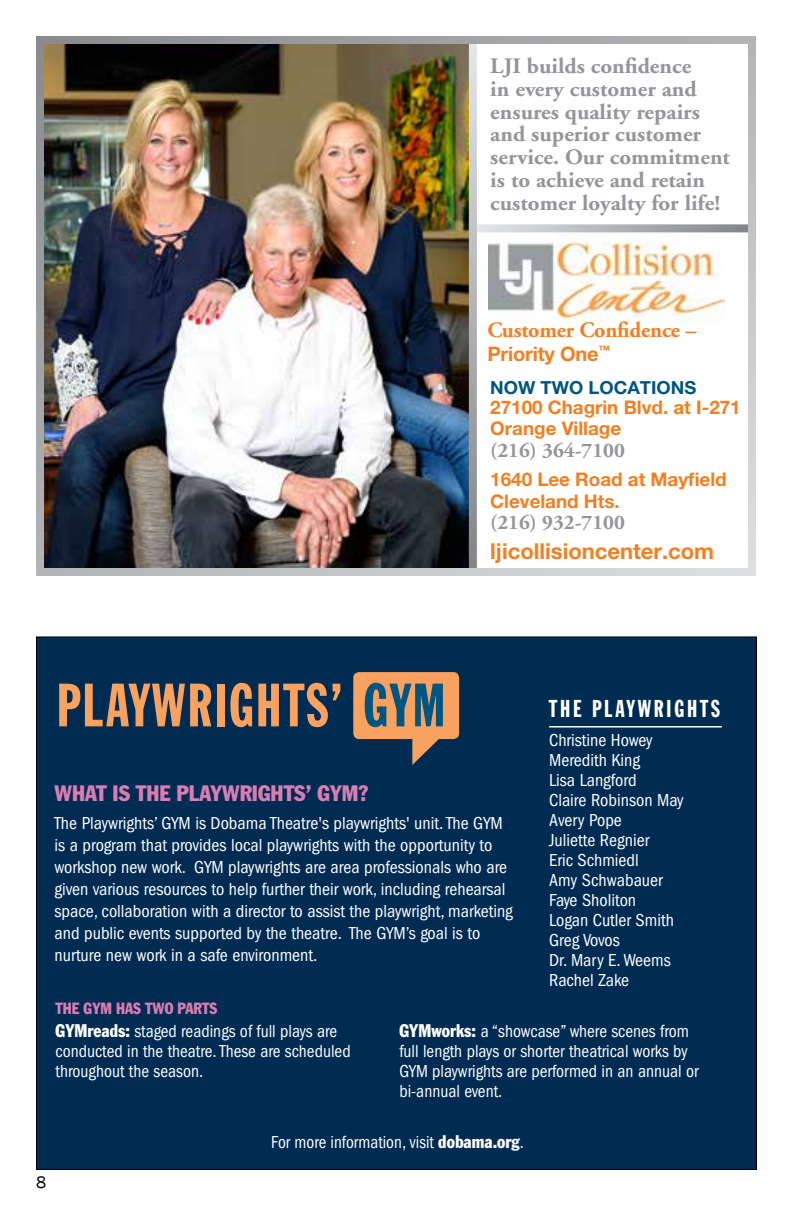
<style>
.page{position:relative;width:792px;height:1224px;background:#fff}
.page>*{position:absolute;margin:0;border:0;box-sizing:border-box;transform-origin:0 0}
.t1{font:60px "Franklin Gothic Extra Cond";letter-spacing:.04em;color:#f9a15e}
.t2{font:24px "Franklin Gothic Extra Cond";letter-spacing:.12em;color:#fff}
.t3{font:700 22px/22.8px "Adobe Garamond";color:#939598;scale:1.04 1}
.t4{font:condensed 22px "Franklin Gothic";color:#d97db3}
.t5{font:700 22px "Helvetica Neue LT Pro";color:#f57e20}
.t6{font:700 22px "Adobe Garamond";letter-spacing:-.01em;color:#f57e20}
.t7{font:700 20.8px "Adobe Garamond";color:#939598}
.t8{font:700 20px "Helvetica Neue LT Pro";letter-spacing:-.01em;color:#f57e20}
.t9{font:700 18.8px/21.6px "Helvetica Neue LT Pro";color:#f57e20}
.t10{font:condensed 18px/20px "Franklin Gothic";color:#fff}
.t11{font:condensed 18px "Franklin Gothic";color:#fff;scale:.95 1}
.t12{font:700 18px "Helvetica Neue LT Pro";color:#005581}
.t13{font:17.2px "Franklin Gothic";color:#000}
.t14{font:condensed 16px "Franklin Gothic";color:#d97db3;scale:.95 1}
.s1{color:#005581}
.s2{font-style:inherit}
</style>
<div class="page">
<div style="left:36px;top:637px;width:720px;height:533px;background:#002b53"></div>
<hr style="left:549px;top:726px;width:173px;height:2px;background:#fff">
<svg style="left:353px;top:672px;width:106px;height:93px"></svg>
<svg style="left:477px;top:224px;width:270px;height:8px"></svg>
<img style="left:45px;top:45px;width:424px;height:522px">
<svg style="left:469px;top:45px;width:8px;height:522px"></svg>
<div style="left:36px;top:36px;width:720px;height:540px;border:8px solid #fff"></div>
<img style="left:489px;top:233px;width:236px;height:90px">
<p class="t3" style="left:490px;top:55px;width:232px">LJI builds confidence<br>in every customer and ensures quality repairs and superior customer service. Our commitment is to achieve and retain customer loyalty for life!</p>
<p class="t6" style="left:487px;top:318px;width:211px">Customer Confidence –</p>
<p class="t8" style="left:487px;top:342px;width:124px">Priority One<sup>™</sup></p>
<p class="t12" style="left:490px;top:376px;width:208px">NOW TWO LOCATIONS</p>
<p class="t9" style="left:490px;top:396px;width:252px">27100 Chagrin Blvd. at I-271<br>Orange Village</p>
<p class="t7" style="left:490px;top:439px;width:136px">(216) 364-7100</p>
<p class="t9" style="left:490px;top:468px;width:238px">1640 Lee Road at Mayfield<br>Cleveland Hts.</p>
<p class="t7" style="left:490px;top:511px;width:136px">(216) 932-7100</p>
<p class="t5" style="left:490px;top:538px;width:225px">ljicollisioncenter.com</p>
<h1 class="t1" style="left:57px;top:673px;width:390px">PLAYWRIGHTS’ <span class="s1">GYM</span></h1>
<p class="t4" style="left:54px;top:780px;width:315px">WHAT IS THE PLAYWRIGHTS’ GYM?</p>
<p class="t10" style="left:54px;top:812px;width:460px;line-height:22px">The Playwrights’ GYM is Dobama Theatre's playwrights' unit. The GYM is a program that provides local playwrights with the opportunity to workshop new work. GYM playwrights are area professionals who are given various resources to help further their work, including rehearsal space, collaboration with a director to assist the playwright, marketing and public events supported by the theatre. The GYM’s goal is to nurture new work in a safe environment.</p>
<h2 class="t2" style="left:549px;top:696px;width:172px">THE PLAYWRIGHTS</h2>
<p class="t10" style="left:549px;top:730px;width:136px">Christine Howey<br>Meredith King<br>Lisa Langford<br>Claire Robinson May<br>Avery Pope<br>Juliette Regnier<br>Eric Schmiedl<br>Amy Schwabauer<br>Faye Sholiton<br>Logan Cutler Smith<br>Greg Vovos<br>Dr. Mary E. Weems<br>Rachel Zake</p>
<p class="t14" style="left:56px;top:999px;width:172px">THE GYM HAS TWO PARTS</p>
<p class="t10" style="left:56px;top:1021px;width:297px"><span class="s2">GYMreads:</span> staged readings of full plays are conducted in the theatre. These are scheduled throughout the season.</p>
<p class="t10" style="left:399px;top:1021px;width:301px"><span class="s2">GYMworks:</span> a “showcase” where scenes from full length plays or shorter theatrical works by GYM playwrights are performed in an annual or bi-annual event.</p>
<p class="t13" style="left:36px;top:1172px;width:12px">8</p>
<p class="t11" style="left:271px;top:1132px;width:268px">For more information, visit <span class="s2">dobama.org</span>.</p>
</div>
